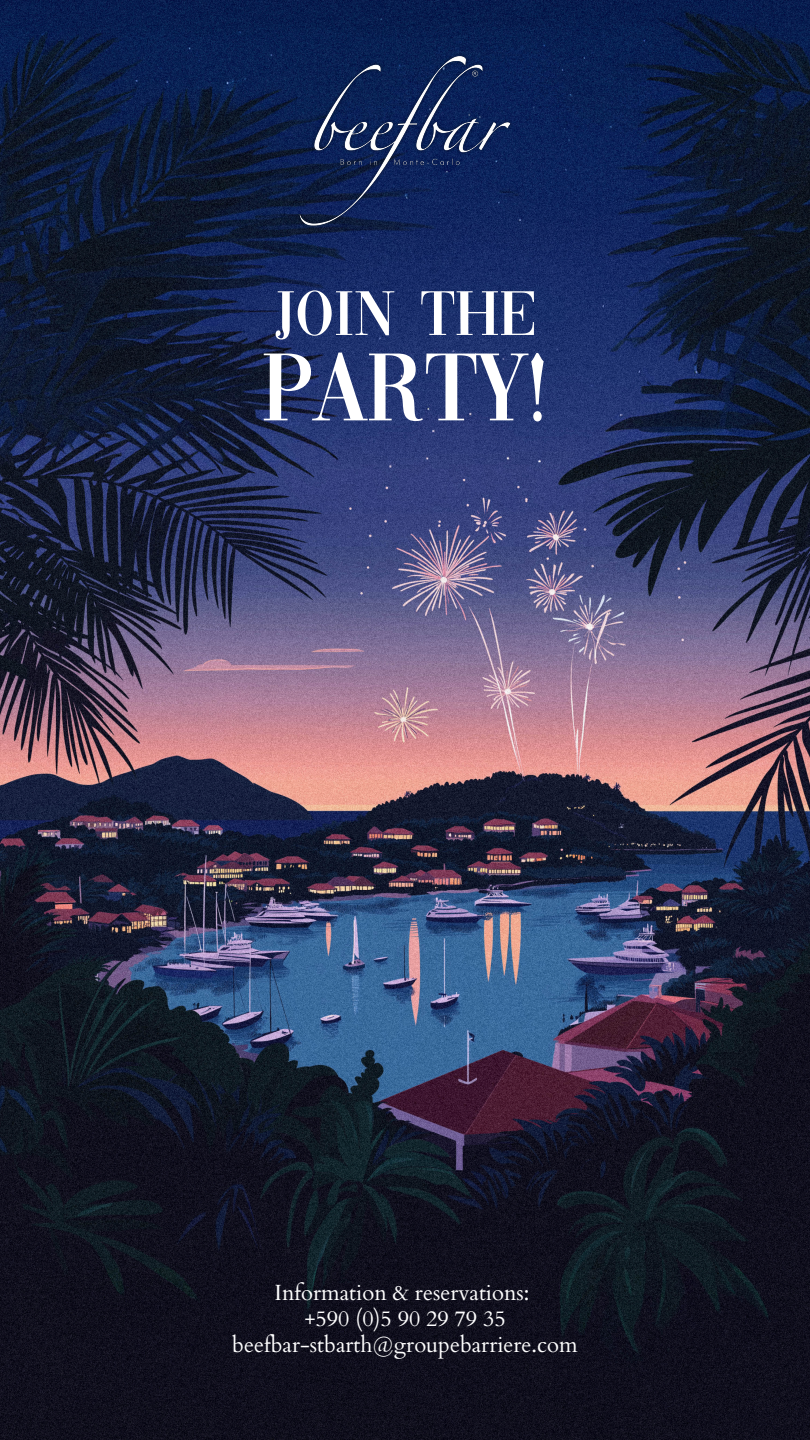
<style>
.page{position:relative;width:810px;height:1440px;background:#fff}
.page>*{position:absolute;margin:0;border:0;box-sizing:border-box;transform-origin:0 0}
.t1{font:100.2px "Vogue";color:#fff}
.t2{font:65.5px "Vogue";color:#fff}
.t3{font:22px "Cardo";color:#fff}
</style>
<div class="page">
<img style="left:0;top:0;width:810px;height:1440px">
<img style="left:243px;top:1px;width:324px;height:280px">
<p class="t2" style="left:274px;top:290px;width:263px">JOIN THE</p>
<p class="t1" style="left:261px;top:352px;width:289px">PARTY!</p>
<h2 class="t3" style="left:275px;top:1278px;width:256px">Information &amp; reservations:</h2>
<h1 class="t3" style="left:304px;top:1304px;width:203px">+590 (0)5 90 29 79 35</h1>
<p class="t3" style="left:232px;top:1330px;width:347px">beefbar-stbarth@groupebarriere.com</p>
</div>
